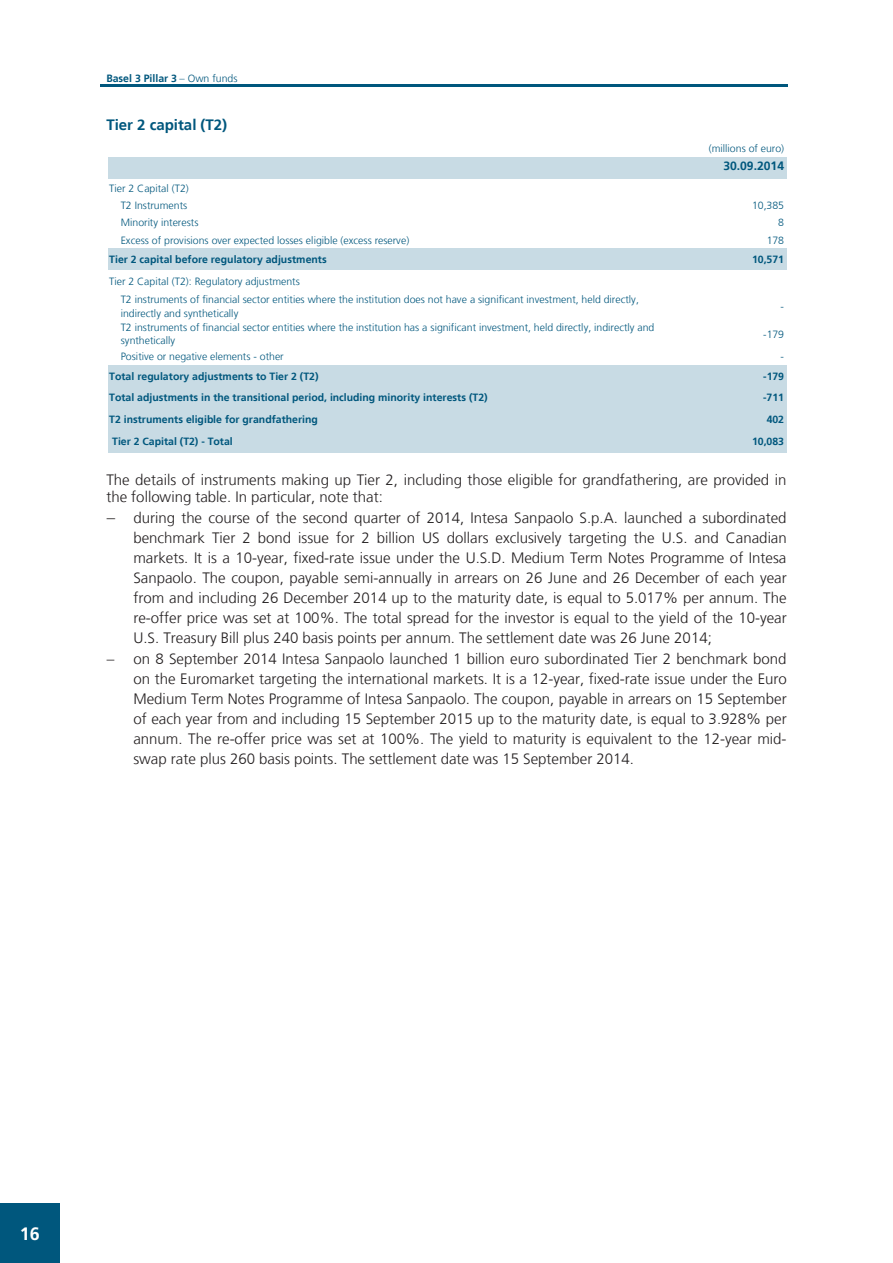
<style>
.page{position:relative;width:893px;height:1263px;background:#fff}
.page>*{position:absolute;margin:0;border:0;box-sizing:border-box;transform-origin:0 0}
.t1{font:700 18px "Frutiger";color:#fff}
.t2{font:300 15px/20px "Frutiger LT";color:#231f20;text-align:justify}
.t3{font:700 15px "Frutiger LT";color:#00577d}
.t4{font:700 12.15px "Frutiger LT";letter-spacing:-.005em;color:#00577d}
.t5{font:300 10.5px/17.4px "Frutiger LT";color:#00577d}
.t6{font:700 10.5px "Frutiger LT";color:#00577d}
.s1{font-weight:300}
</style>
<div class="page">
<hr style="left:101px;top:84px;width:687px;height:3px;background:#00577d">
<div style="left:108px;top:158px;width:678px;height:22px;background:#c8dbe4"></div>
<div style="left:108px;top:179px;width:678px;height:18px;background:#fff"></div>
<div style="left:108px;top:249px;width:678px;height:22px;background:#c8dbe4"></div>
<div style="left:108px;top:365px;width:678px;height:88px;background:#c8dbe4"></div>
<div style="left:0;top:1203px;width:60px;height:60px;background:#00577d"></div>
<p class="t6" style="left:106px;top:73px;width:133px">Basel 3 Pillar 3 <span class="s1">– Own funds</span></p>
<p class="t3" style="left:106px;top:116px;width:122px">Tier 2 capital (T2)</p>
<p class="t5" style="left:109px;top:179px;width:81px;text-align:right">Tier 2 Capital (T2)<br>T2 Instruments</p>
<p class="t5" style="left:709px;top:140px;width:77px">(millions of euro)</p>
<p class="t4" style="left:723px;top:158px;width:62px">30.09.2014</p>
<p class="t5" style="left:752px;top:197px;width:34px">10,385</p>
<p class="t5" style="left:121px;top:214px;width:79px">Minority interests</p>
<p class="t5" style="left:778px;top:214px;width:7px">8</p>
<p class="t5" style="left:121px;top:232px;width:290px">Excess of provisions over expected losses eligible (excess reserve)</p>
<p class="t5" style="left:767px;top:232px;width:19px">178</p>
<p class="t6" style="left:109px;top:254px;width:219px">Tier 2 capital before regulatory adjustments</p>
<p class="t6" style="left:752px;top:254px;width:34px">10,571</p>
<p class="t5" style="left:121px;top:273px;width:520px;line-height:18px;text-indent:-12px">Tier 2 Capital (T2): Regulatory adjustments<br>T2 instruments of financial sector entities where the institution does not have a significant investment, held directly,</p>
<p class="t5" style="left:121px;top:305px;width:119px">indirectly and synthetically</p>
<p class="t5" style="left:781px;top:298px;width:5px">-</p>
<p class="t5" style="left:121px;top:320px;width:535px;line-height:13.8px">T2 instruments of financial sector entities where the institution has a significant investment, held directly, indirectly and synthetically</p>
<p class="t5" style="left:763px;top:325px;width:22px">-179</p>
<p class="t5" style="left:121px;top:348px;width:165px">Positive or negative elements - other</p>
<p class="t5" style="left:781px;top:348px;width:5px">-</p>
<p class="t6" style="left:109px;top:370px;width:211px">Total regulatory adjustments to Tier 2 (T2)</p>
<p class="t6" style="left:763px;top:370px;width:22px">-179</p>
<p class="t6" style="left:109px;top:392px;width:380px">Total adjustments in the transitional period, including minority interests (T2)</p>
<p class="t6" style="left:763px;top:392px;width:22px">-711</p>
<p class="t6" style="left:109px;top:414px;width:210px">T2 instruments eligible for grandfathering</p>
<p class="t6" style="left:767px;top:414px;width:19px">402</p>
<p class="t6" style="left:112px;top:435px;width:122px">Tier 2 Capital (T2) - Total</p>
<p class="t6" style="left:752px;top:435px;width:34px">10,083</p>
<p class="t2" style="left:106px;top:471px;width:682px;line-height:17.4px">The details of instruments making up Tier 2, including those eligible for grandfathering, are provided in the following table. In particular, note that:</p>
<p class="t2" style="left:133px;top:508px;width:655px">during the course of the second quarter of 2014, Intesa Sanpaolo S.p.A. launched a subordinated benchmark Tier 2 bond issue for 2 billion US dollars exclusively targeting the U.S. and Canadian markets. It is a 10-year, fixed-rate issue under the U.S.D. Medium Term Notes Programme of Intesa Sanpaolo. The coupon, payable semi-annually in arrears on 26 June and 26 December of each year from and including 26 December 2014 up to the maturity date, is equal to 5.017% per annum. The re-offer price was set at 100%. The total spread for the investor is equal to the yield of the 10-year U.S. Treasury Bill plus 240 basis points per annum. The settlement date was 26 June 2014;</p>
<p class="t2" style="left:133px;top:649px;width:655px">on 8 September 2014 Intesa Sanpaolo launched 1 billion euro subordinated Tier 2 benchmark bond on the Euromarket targeting the international markets. It is a 12-year, fixed-rate issue under the Euro Medium Term Notes Programme of Intesa Sanpaolo. The coupon, payable in arrears on 15 September of each year from and including 15 September 2015 up to the maturity date, is equal to 3.928% per annum. The re-offer price was set at 100%. The yield to maturity is equivalent to the 12-year mid&shy;swap rate plus 260 basis points. The settlement date was 15 September 2014.</p>
<p class="t1" style="left:20px;top:1223px;width:22px">16</p>
</div>
